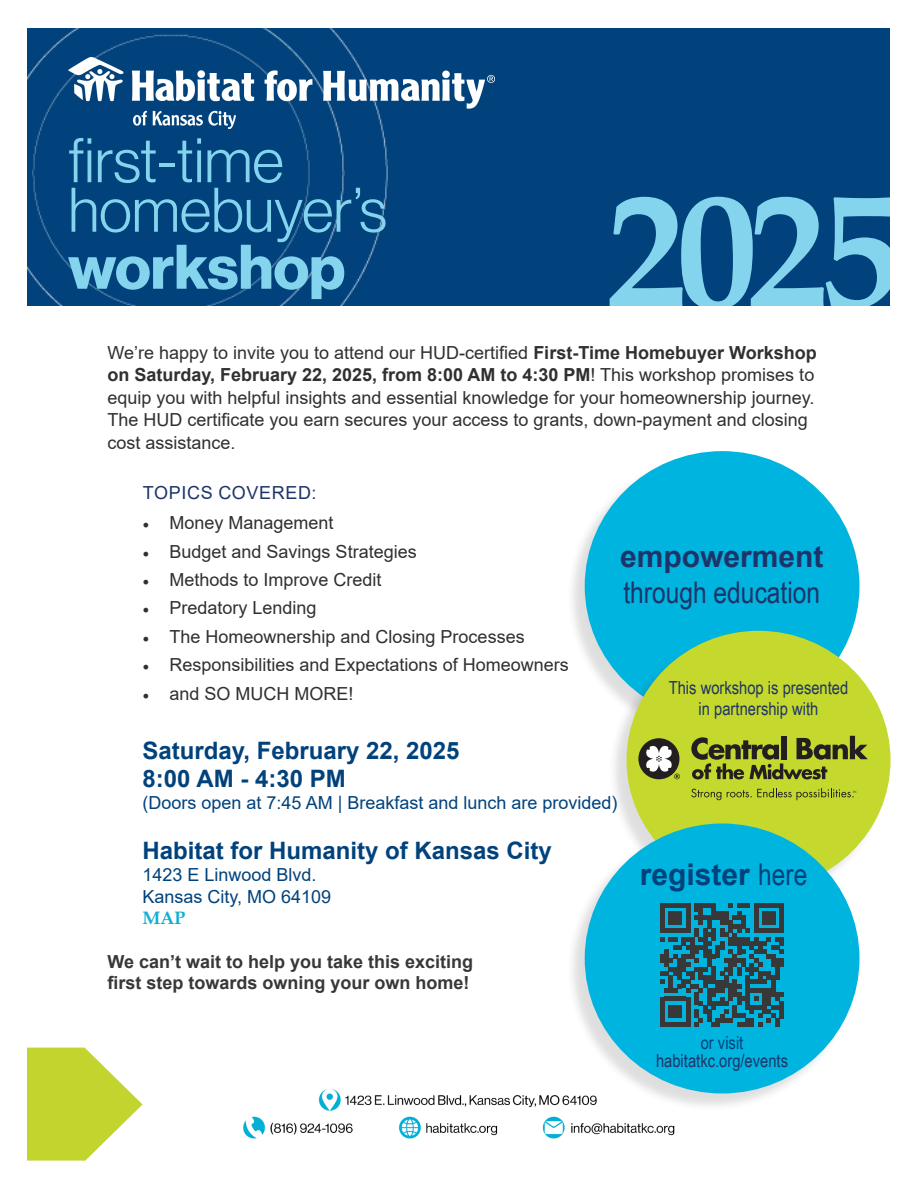
<style>
.page{position:relative;width:918px;height:1188px;background:#fff}
.page>*{position:absolute;margin:0;border:0;box-sizing:border-box;transform-origin:0 0}
.t1{font:700 164.1px "Palatino Linotype";color:#84d4ee}
._110_Header_gray_Titillium_Web{font:61.5px "N Haas Grotesk DS Pro 45 Lt";color:#84d4ee}
._110_Header_gray_Titillium_Web-2{font:61.5px "N Haas Grotesk DS Pro 75 Bd";color:#84d4ee}
.t2{font:30px/36px "Arial Narrow";color:#1e3468}
.t3{font:700 30px "Arial";color:#01427c}
.t4{font:700 24px "Arial";color:#01427c}
.t5{font:18px/22.5px "Arial";color:#312f30}
.t6{font:18px "Arial";color:#01427c}
.t7{font:700 18px/21.6px "Arial";color:#383839}
.t8{font:18px/21px "Arial Narrow";color:#1e3468;text-align:center}
.t9{font:18px "Arial";letter-spacing:.035em;color:#1e3468}
.t10{font:700 18px "Palatino Linotype";color:#10afd7}
.s1{font-weight:700}
.s2{font-family:"Minion Pro"}
.s3{font-family:"Arial";font-weight:700}
.s4{font-family:"Arial Narrow";font-weight:400}
.s5{color:#01427c}
</style>
<div class="page">
<img style="left:243px;top:1089px;width:432px;height:50px">
<div style="left:27px;top:29px;width:864px;height:277px;background:#01427c"></div>
<img style="left:406px;top:70px;width:89px;height:39px">
<img style="left:27px;top:28px;width:379px;height:278px">
<div style="left:566px;top:454px;width:291px;height:286px;background:#312f30;opacity:.16"></div>
<div style="left:585px;top:451px;width:274px;height:270px;background:#00b4e0;border-radius:50%"></div>
<svg style="left:27px;top:1048px;width:116px;height:113px"></svg>
<div style="left:608px;top:633px;width:280px;height:275px;background:#312f30;opacity:.16"></div>
<div style="left:627px;top:631px;width:264px;height:259px;background:#c4d82d;border-radius:50%"></div>
<div style="left:638px;top:738px;width:41px;height:41px;background:#231f20;border-radius:50%"></div>
<svg style="left:644px;top:743px;width:36px;height:36px"></svg>
<svg style="left:691px;top:789px;width:30px;height:11px"></svg>
<svg style="left:727px;top:788px;width:129px;height:12px"></svg>
<svg style="left:691px;top:736px;width:177px;height:43px"></svg>
<div style="left:566px;top:826px;width:291px;height:286px;background:#312f30;opacity:.16"></div>
<div style="left:585px;top:824px;width:274px;height:270px;background:#00b4e0;border-radius:50%"></div>
<svg style="left:660px;top:903px;width:124px;height:124px"></svg>
<hr style="left:780px;top:1001px;width:4px;height:17px;background:#383839">
<p class="_110_Header_gray_Titillium_Web" style="left:68px;top:126px;width:217px">first-time</p>
<p class="_110_Header_gray_Titillium_Web" style="left:68px;top:176px;width:320px">homebuyer’s</p>
<p class="_110_Header_gray_Titillium_Web-2" style="left:68px;top:231px;width:279px">workshop</p>
<p class="t1" style="left:605px;top:134px;width:300px">2025</p>
<p class="t5" style="left:107px;top:341px;width:711px">We’re happy to invite you to attend our HUD-certified <span class="s1">First-Time Homebuyer Workshop on Saturday, February 22, 2025, from 8:00 AM to 4:30 PM</span>! This workshop promises to equip you with helpful insights and essential knowledge for your homeownership journey.<br>The HUD certificate you earn secures your access to grants, down-payment and closing cost assistance.</p>
<p class="t9" style="left:143px;top:480px;width:175px">TOPICS COVERED:</p>
<p class="t5" style="left:143px;top:512px;width:193px"><span class="s2">•</span> Money Management</p>
<p class="t5" style="left:143px;top:540px;width:276px"><span class="s2">•</span> Budget and Savings Strategies</p>
<p class="t5" style="left:143px;top:568px;width:241px"><span class="s2">•</span> Methods to Improve Credit</p>
<p class="t5" style="left:143px;top:597px;width:176px"><span class="s2">•</span> Predatory Lending</p>
<p class="t5" style="left:143px;top:625px;width:384px"><span class="s2">•</span> The Homeownership and Closing Processes</p>
<p class="t5" style="left:143px;top:653px;width:428px"><span class="s2">•</span> Responsibilities and Expectations of Homeowners</p>
<p class="t5" style="left:143px;top:682px;width:213px"><span class="s2">•</span> and SO MUCH MORE!</p>
<p class="t2" style="left:620px;top:537px;width:205px"><span class="s3">empowerment </span>through education</p>
<p class="t8" style="left:669px;top:677px;width:181px">This workshop is presented in partnership with</p>
<p class="t4" style="left:143px;top:733px;width:319px">Saturday, February 22, 2025</p>
<p class="t4" style="left:143px;top:762px;width:205px">8:00 AM - 4:30 PM</p>
<p class="t6" style="left:143px;top:790px;width:476px">(Doors open at 7:45 AM | Breakfast and lunch are provided)</p>
<p class="t4" style="left:143px;top:834px;width:411px">Habitat for Humanity of Kansas City</p>
<p class="t6" style="left:143px;top:862px;width:176px">1423 E Linwood Blvd.</p>
<p class="t6" style="left:143px;top:884px;width:190px">Kansas City, MO 64109</p>
<p class="t10" style="left:143px;top:905px;width:44px">MAP</p>
<p class="t7" style="left:107px;top:951px;width:367px">We can’t wait to help you take this exciting first step towards owning your own home!</p>
<p class="t3" style="left:640px;top:853px;width:169px">register <span class="s4">here</span></p>
<p class="t8" style="left:656px;top:1033px;width:134px;line-height:18px"><span class="s5">or visit </span>habitatkc.org/events</p>
</div>
